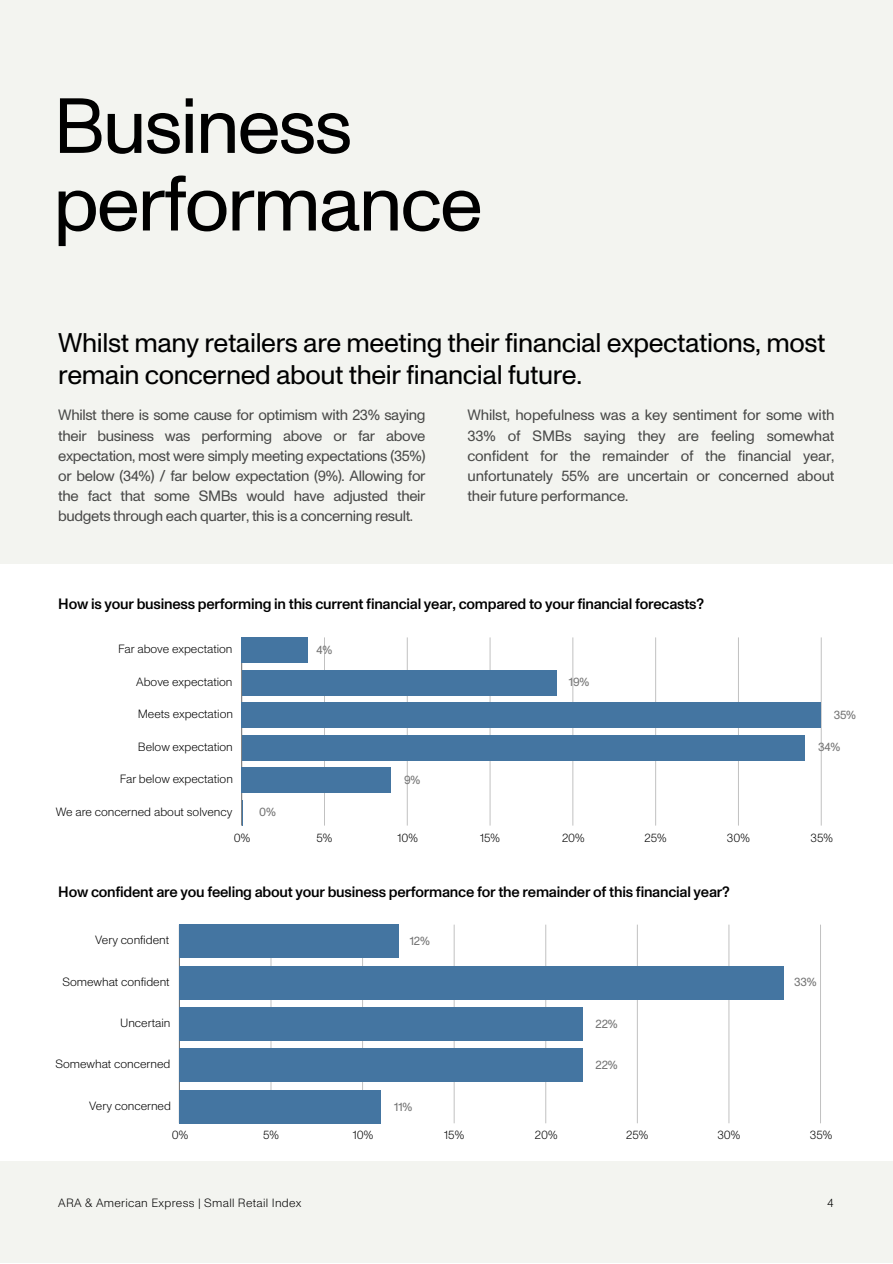
<style>
.page{position:relative;width:893px;height:1264px;background:#fff}
.page>*{position:absolute;margin:0;border:0;box-sizing:border-box;transform-origin:0 0}
.t1{font:78px/77.6px "ABC Monument Grotesk";letter-spacing:-.025em;color:#000}
.t2{font:27px/31.5px "ABC Monument Grotesk";letter-spacing:-.015em;color:#000}
.t3{font:15px/20.2px "ABC Monument Grotesk";letter-spacing:-.02em;color:#000;text-align:justify}
.t4{font:500 15px "ABC Monument Grotesk";letter-spacing:-.015em;color:#000}
.t5{font:300 12px "ABC Monument Grotesk";color:#000}
.t6{font:300 12px "ABC Monument Grotesk";letter-spacing:.025em;color:#000}
.t7{font:12px "ABC Monument Grotesk";letter-spacing:-.015em;color:#737373}
</style>
<div class="page">
<div style="left:0;top:0;width:892px;height:1262px;background:#f3f4f0"></div>
<div style="left:0;top:564px;width:892px;height:596px;background:#fff"></div>
<hr style="left:324px;top:637px;width:1px;height:188px;background:#000">
<hr style="left:407px;top:637px;width:1px;height:188px;background:#000">
<hr style="left:489px;top:637px;width:1px;height:188px;background:#000">
<hr style="left:572px;top:637px;width:1px;height:188px;background:#000">
<hr style="left:655px;top:637px;width:1px;height:188px;background:#000">
<hr style="left:737px;top:637px;width:1px;height:188px;background:#000">
<hr style="left:820px;top:637px;width:1px;height:188px;background:#000">
<hr style="left:241px;top:637px;width:1px;height:188px;background:#000">
<div style="left:242px;top:637px;width:66px;height:26px;background:#4475a1"></div>
<div style="left:242px;top:670px;width:314px;height:25px;background:#4475a1"></div>
<div style="left:242px;top:702px;width:579px;height:26px;background:#4475a1"></div>
<div style="left:242px;top:734px;width:562px;height:26px;background:#4475a1"></div>
<div style="left:242px;top:767px;width:148px;height:26px;background:#4475a1"></div>
<svg style="left:242px;top:799px;width:1px;height:26px"></svg>
<hr style="left:270px;top:924px;width:1px;height:199px;background:#000">
<hr style="left:362px;top:924px;width:1px;height:199px;background:#000">
<hr style="left:453px;top:924px;width:1px;height:199px;background:#000">
<hr style="left:545px;top:924px;width:1px;height:199px;background:#000">
<hr style="left:636px;top:924px;width:1px;height:199px;background:#000">
<hr style="left:728px;top:924px;width:1px;height:199px;background:#000">
<hr style="left:820px;top:924px;width:1px;height:199px;background:#000">
<hr style="left:179px;top:924px;width:1px;height:199px;background:#000">
<div style="left:179px;top:924px;width:220px;height:33px;background:#4475a1"></div>
<div style="left:179px;top:966px;width:604px;height:33px;background:#4475a1"></div>
<div style="left:179px;top:1007px;width:403px;height:33px;background:#4475a1"></div>
<div style="left:179px;top:1048px;width:403px;height:33px;background:#4475a1"></div>
<div style="left:179px;top:1090px;width:202px;height:33px;background:#4475a1"></div>
<h1 class="t1" style="left:53px;top:87px;width:431px">Business performance</h1>
<h2 class="t2" style="left:58px;top:327px;width:768px">Whilst many retailers are meeting their financial expectations, most remain concerned about their financial future.</h2>
<p class="t3" style="left:58px;top:405px;width:369px">Whilst there is some cause for optimism with 23% saying their business was performing above or far above expectation, most were simply meeting expectations (35%) or below (34%) / far below expectation (9%). Allowing for the fact that some SMBs would have adjusted their budgets through each quarter, this is a concerning result.</p>
<p class="t3" style="left:467px;top:405px;width:368px">Whilst, hopefulness was a key sentiment for some with 33% of SMBs saying they are feeling somewhat confident for the remainder of the financial year, unfortunately 55% are uncertain or concerned about their future performance.</p>
<p class="t4" style="left:58px;top:595px;width:647px">How is your business performing in this current financial year, compared to your financial forecasts?</p>
<p class="t5" style="left:118px;top:642px;width:116px">Far above expectation</p>
<p class="t5" style="left:136px;top:675px;width:98px">Above expectation</p>
<p class="t5" style="left:138px;top:707px;width:97px">Meets expectation</p>
<p class="t5" style="left:138px;top:739px;width:96px">Below expectation</p>
<p class="t5" style="left:120px;top:772px;width:115px">Far below expectation</p>
<p class="t5" style="left:56px;top:804px;width:178px">We are concerned about solvency</p>
<p class="t7" style="left:259px;top:805px;width:18px">0%</p>
<p class="t7" style="left:316px;top:642px;width:17px">4%</p>
<p class="t7" style="left:404px;top:772px;width:18px">9%</p>
<p class="t7" style="left:569px;top:675px;width:22px">19%</p>
<p class="t7" style="left:833px;top:707px;width:24px">35%</p>
<p class="t7" style="left:818px;top:740px;width:24px">34%</p>
<p class="t5" style="left:234px;top:830px;width:18px">0%</p>
<p class="t5" style="left:316px;top:830px;width:17px">5%</p>
<p class="t5" style="left:397px;top:830px;width:22px">10%</p>
<p class="t5" style="left:480px;top:830px;width:21px">15%</p>
<p class="t5" style="left:562px;top:830px;width:24px">20%</p>
<p class="t5" style="left:644px;top:830px;width:24px">25%</p>
<p class="t5" style="left:727px;top:830px;width:24px">30%</p>
<p class="t5" style="left:810px;top:830px;width:24px">35%</p>
<p class="t4" style="left:58px;top:882px;width:673px">How confident are you feeling about your business performance for the remainder of this financial year?</p>
<p class="t5" style="left:95px;top:933px;width:75px">Very confident</p>
<p class="t5" style="left:62px;top:974px;width:109px">Somewhat confident</p>
<p class="t5" style="left:120px;top:1015px;width:52px">Uncertain</p>
<p class="t5" style="left:56px;top:1057px;width:116px">Somewhat concerned</p>
<p class="t5" style="left:89px;top:1098px;width:83px">Very concerned</p>
<p class="t7" style="left:409px;top:933px;width:22px">12%</p>
<p class="t7" style="left:394px;top:1099px;width:20px">11%</p>
<p class="t7" style="left:595px;top:1016px;width:24px">22%</p>
<p class="t7" style="left:595px;top:1058px;width:24px">22%</p>
<p class="t7" style="left:794px;top:975px;width:24px">33%</p>
<p class="t5" style="left:172px;top:1128px;width:18px">0%</p>
<p class="t5" style="left:263px;top:1128px;width:17px">5%</p>
<p class="t5" style="left:353px;top:1128px;width:22px">10%</p>
<p class="t5" style="left:444px;top:1128px;width:21px">15%</p>
<p class="t5" style="left:535px;top:1128px;width:24px">20%</p>
<p class="t5" style="left:626px;top:1128px;width:24px">25%</p>
<p class="t5" style="left:717px;top:1128px;width:24px">30%</p>
<p class="t5" style="left:809px;top:1128px;width:24px">35%</p>
<p class="t6" style="left:58px;top:1196px;width:245px">ARA &amp; American Express | Small Retail Index</p>
<p class="t5" style="left:827px;top:1196px;width:8px">4</p>
</div>
